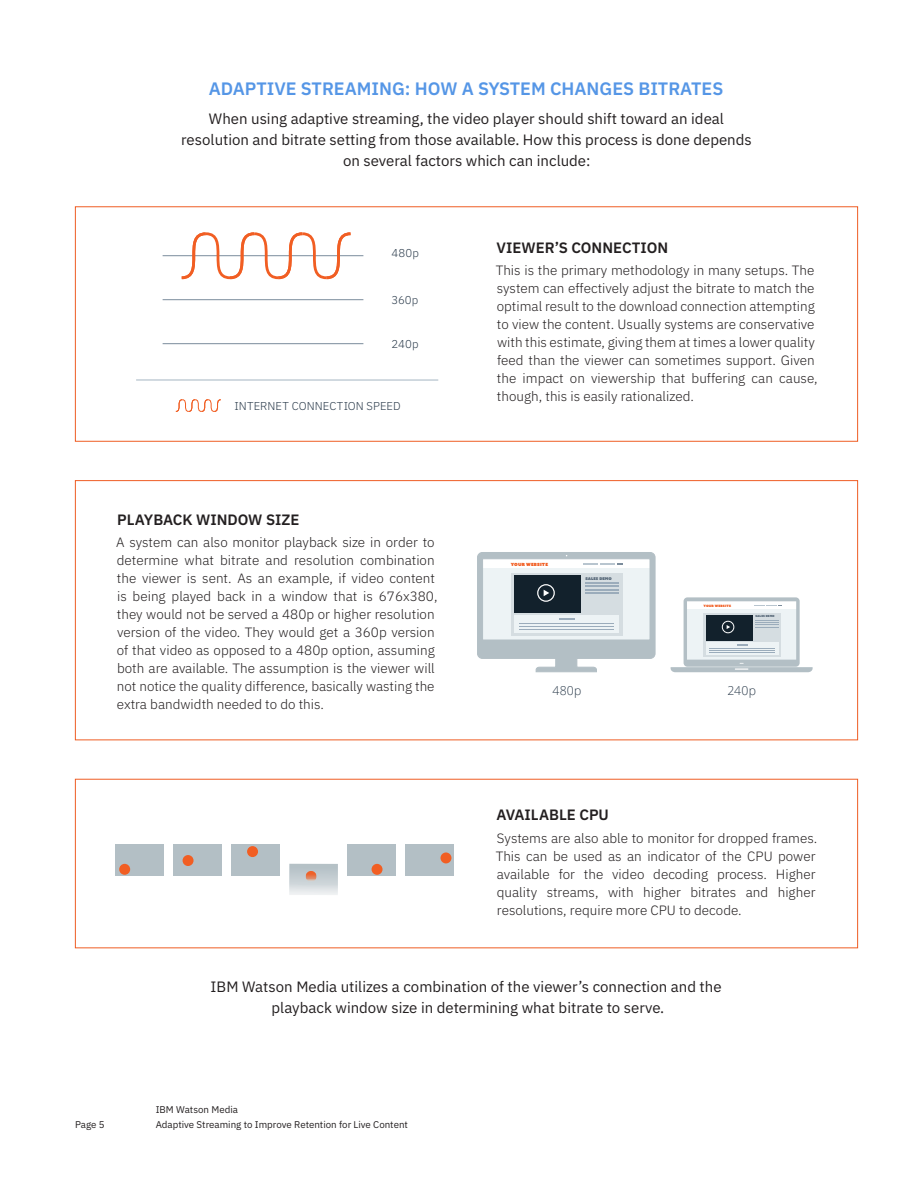
<style>
.page{position:relative;width:918px;height:1188px;background:#fff}
.page>*{position:absolute;margin:0;border:0;box-sizing:border-box;transform-origin:0 0}
.t1{font:600 18px "IBM Plex Sans";color:#5596e6}
.t2{font:15px/21px "IBM Plex Sans";color:#231f20;text-align:center}
.t3{font:600 15px "IBM Plex Sans";color:#231f20}
.t4{font:300 13.5px/18px "IBM Plex Sans";color:#231f20}
.t5{font:300 12.3px "Open Sans";letter-spacing:.01em;color:#2b3b4b}
.t6{font:300 11.4px "IBM Plex Sans";letter-spacing:.01em;color:#2b3b4b}
.t7{font:9.75px/14.7px "IBM Plex Sans";color:#231f20}
.t8{font:4.35px "Azo Sans Uber";letter-spacing:.035em;color:#f15e23}
.t9{font:3.9px "Azo Sans Uber";color:#5b6c7c}
.t10{font:3.15px "Azo Sans Uber";letter-spacing:.04em;color:#f15e23}
.t11{font:2.85px "Azo Sans Uber";color:#5b6c7c}
</style>
<div class="page">
<div style="left:75px;top:206px;width:783px;height:236px;border:1px solid #ef5d24"></div>
<div style="left:75px;top:480px;width:783px;height:260px;border:1px solid #ef5d24"></div>
<div style="left:75px;top:779px;width:783px;height:169px;border:1px solid #ef5d24"></div>
<svg style="left:671px;top:597px;width:142px;height:75px"></svg>
<svg style="left:477px;top:552px;width:179px;height:120px;background:#c0c9cd"></svg>
<hr style="left:163px;top:255px;width:200px;height:1px;background:#7b8c9c">
<hr style="left:163px;top:299px;width:200px;height:1px;background:#7b8c9c">
<hr style="left:163px;top:343px;width:200px;height:1px;background:#7b8c9c">
<hr style="left:136px;top:379px;width:302px;height:2px;background:#b8c5cf">
<svg style="left:179px;top:232px;width:174px;height:48px"></svg>
<svg style="left:175px;top:399px;width:46px;height:13px"></svg>
<div style="left:115px;top:845px;width:49px;height:31px;background:#b3bfc5"></div>
<div style="left:173px;top:845px;width:49px;height:31px;background:#b3bfc5"></div>
<div style="left:231px;top:845px;width:49px;height:31px;background:#b3bfc5"></div>
<div style="left:347px;top:845px;width:49px;height:31px;background:#b3bfc5"></div>
<div style="left:405px;top:845px;width:49px;height:31px;background:#b3bfc5"></div>
<div style="left:119px;top:864px;width:11px;height:11px;background:#f15e23;border-radius:50%"></div>
<div style="left:183px;top:855px;width:11px;height:11px;background:#f15e23;border-radius:50%"></div>
<div style="left:247px;top:846px;width:11px;height:11px;background:#f15e23;border-radius:50%"></div>
<div style="left:372px;top:864px;width:11px;height:11px;background:#f15e23;border-radius:50%"></div>
<div style="left:441px;top:852px;width:10px;height:11px;background:#f15e23;border-radius:50%"></div>
<svg style="left:289px;top:864px;width:49px;height:31px;background:#cdcfd0"></svg>
<p class="t1" style="left:209px;top:75px;width:516px">ADAPTIVE STREAMING: HOW A SYSTEM CHANGES BITRATES</p>
<p class="t2" style="left:181px;top:107px;width:572px">When using adaptive streaming, the video player should shift toward an ideal resolution and bitrate setting from those available. How this process is done depends on several factors which can include:</p>
<p class="t6" style="left:391px;top:245px;width:29px">480p</p>
<p class="t6" style="left:391px;top:291px;width:29px">360p</p>
<p class="t6" style="left:391px;top:335px;width:29px">240p</p>
<p class="t6" style="left:235px;top:397px;width:168px">INTERNET CONNECTION SPEED</p>
<p class="t3" style="left:497px;top:236px;width:173px">VIEWER’S CONNECTION</p>
<p class="t4" style="left:496px;top:260px;width:323px">This is the primary methodology in many setups. The system can effectively adjust the bitrate to match the optimal result to the download connection attempting to view the content. Usually systems are conservative with this estimate, giving them at times a lower quality feed than the viewer can sometimes support. Given the impact on viewership that buffering can cause, though, this is easily rationalized.</p>
<p class="t3" style="left:117px;top:508px;width:184px">PLAYBACK WINDOW SIZE</p>
<p class="t4" style="left:116px;top:532px;width:323px">A system can also monitor playback size in order to determine what bitrate and resolution combination the viewer is sent. As an example, if video content is being played back in a window that is 676x380, they would not be served a 480p or higher resolution version of the video. They would get a 360p version of that video as opposed to a 480p option, assuming both are available. The assumption is the viewer will not notice the quality difference, basically wasting the extra bandwidth needed to do this.</p>
<p class="t8" style="left:511px;top:561px;width:39px">YOUR WEBSITE</p>
<p class="t9" style="left:585px;top:576px;width:28px">SALES DEMO</p>
<p class="t10" style="left:704px;top:604px;width:29px">YOUR WEBSITE</p>
<p class="t11" style="left:756px;top:614px;width:21px">SALES DEMO</p>
<p class="t5" style="left:552px;top:682px;width:30px">480p</p>
<p class="t5" style="left:728px;top:682px;width:30px">240p</p>
<p class="t7" style="left:75px;top:1116px;width:31px">Page 5</p>
<p class="t3" style="left:496px;top:803px;width:114px">AVAILABLE CPU</p>
<p class="t4" style="left:496px;top:828px;width:323px">Systems are also able to monitor for dropped frames.<br>This can be used as an indicator of the CPU power available for the video decoding process. Higher quality streams, with higher bitrates and higher resolutions, require more CPU to decode.</p>
<p class="t2" style="left:211px;top:975px;width:513px">IBM Watson Media utilizes a combination of the viewer’s connection and the playback window size in determining what bitrate to serve.</p>
<p class="t7" style="left:156px;top:1102px;width:254px">IBM Watson Media<br>Adaptive Streaming to Improve Retention for Live Content</p>
</div>
